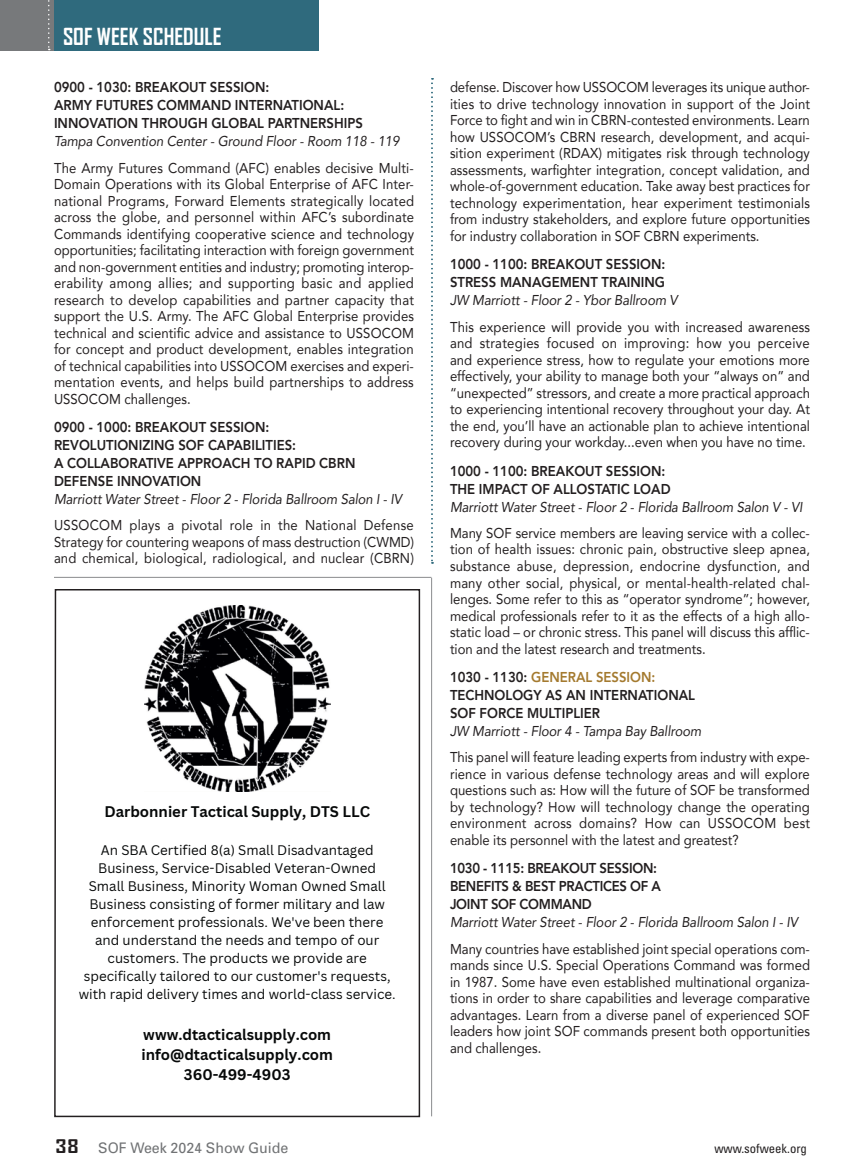
<style>
.page{position:relative;width:864px;height:1175px;background:#fff}
.page>*{position:absolute;margin:0;border:0;box-sizing:border-box;transform-origin:0 0}
.t1{font:700 22.5px "Agency FB";color:#fff}
.t2{font:700 18px "Agency FB";color:#231f20;scale:1.33 1}
.t3{font:700 15px/20.2px "Canva Sans";color:#070909;text-align:center}
.t4{font:14.55px "Univers";letter-spacing:-.005em;color:#717375}
.Agenda_Body{font:14.25px/16.5px "Avenir";color:#231f20;text-align:justify;scale:.92 1}
.Agenda_Subhead{font:800 14.25px/18px "Avenir";color:#231f20;scale:.92 1}
.Agenda_italic{font:italic 14.25px "Avenir";letter-spacing:-.005em;color:#231f20;scale:.92 1}
.Agenda_Subhead-2{font:800 14.25px/18px "Avenir";letter-spacing:-.02em;color:#231f20;scale:.92 1}
.t5{font:13.5px/18px "Canva Sans";color:#070909;text-align:center}
.t6{font:condensed 12.75px "Univers";color:#231f20}
.s1{color:#a47a2f}
</style>
<div class="page">
<div style="left:0;top:0;width:319px;height:51px;background:#2f6a7d"></div>
<div style="left:0;top:0;width:54px;height:51px;background:#77797b"></div>
<svg style="left:48px;top:0;width:2px;height:50px"></svg>
<svg style="left:431px;top:78px;width:2px;height:485px"></svg>
<hr style="left:54px;top:577px;width:377px;height:1px;background:#8a8c8e">
<hr style="left:431px;top:577px;width:1px;height:539px;background:#8a8c8e">
<svg style="left:54px;top:589px;width:367px;height:529px"></svg>
<h1 class="t1" style="left:63px;top:22px;width:160px">SOF WEEK SCHEDULE</h1>
<p class="Agenda_Subhead" style="left:54px;top:78px;width:337px">0900 - 1030: BREAKOUT SESSION:<br>ARMY FUTURES COMMAND INTERNATIONAL:<br>INNOVATION THROUGH GLOBAL PARTNERSHIPS</p>
<p class="Agenda_italic" style="left:54px;top:133px;width:377px">Tampa Convention Center - Ground Floor - Room 118 - 119</p>
<p class="Agenda_Body" style="left:54px;top:159px;width:393px">The Army Futures Command (AFC) enables decisive Multi-Domain Operations with its Global Enterprise of AFC Inter&shy;national Programs, Forward Elements strategically located across the globe, and personnel within AFC’s subordinate Commands identifying cooperative science and technology opportunities; facilitating interaction with foreign government and non-government entities and industry; promoting interop&shy;erability among allies; and supporting basic and applied research to develop capabilities and partner capacity that support the U.S. Army. The AFC Global Enterprise provides technical and scientific advice and assistance to USSOCOM for concept and product development, enables integration of technical capabilities into USSOCOM exercises and experi&shy;mentation events, and helps build partnerships to address USSOCOM challenges.</p>
<p class="Agenda_Subhead" style="left:54px;top:418px;width:329px">0900 - 1000: BREAKOUT SESSION:<br>REVOLUTIONIZING SOF CAPABILITIES:<br>A COLLABORATIVE APPROACH TO RAPID CBRN<br>DEFENSE INNOVATION</p>
<p class="Agenda_italic" style="left:54px;top:490px;width:380px">Marriott Water Street - Floor 2 - Florida Ballroom Salon I - IV</p>
<p class="Agenda_Body" style="left:54px;top:517px;width:393px">USSOCOM plays a pivotal role in the National Defense Strategy for countering weapons of mass destruction (CWMD) and chemical, biological, radiological, and nuclear (CBRN)</p>
<p class="t3" style="left:104px;top:801px;width:267px">Darbonnier Tactical Supply, DTS LLC</p>
<p class="t5" style="left:79px;top:841px;width:319px">An SBA Certified 8(a) Small Disadvantaged Business, Service-Disabled Veteran-Owned<br>Small Business, Minority Woman Owned Small Business consisting of former military and law enforcement professionals. We've been there and understand the needs and tempo of our customers. The products we provide are specifically tailored to our customer's requests, with rapid delivery times and world-class service.</p>
<p class="t3" style="left:141px;top:1024px;width:193px">www.dtacticalsupply.com info@dtacticalsupply.com<br>360-499-4903</p>
<p class="Agenda_Body" style="left:450px;top:79px;width:393px">defense. Discover how USSOCOM leverages its unique author&shy;ities to drive technology innovation in support of the Joint Force to fight and win in CBRN-contested environments. Learn how USSOCOM’s CBRN research, development, and acqui&shy;sition experiment (RDAX) mitigates risk through technology assessments, warfighter integration, concept validation, and whole-of-government education. Take away best practices for technology experimentation, hear experiment testimonials from industry stakeholders, and explore future opportunities for industry collaboration in SOF CBRN experiments.</p>
<p class="Agenda_Subhead" style="left:450px;top:255px;width:236px">1000 - 1100: BREAKOUT SESSION:<br>STRESS MANAGEMENT TRAINING</p>
<p class="Agenda_italic" style="left:450px;top:292px;width:249px">JW Marriott - Floor 2 - Ybor Ballroom V</p>
<p class="Agenda_Body" style="left:450px;top:318px;width:393px">This experience will provide you with increased awareness and strategies focused on improving: how you perceive and experience stress, how to regulate your emotions more effectively, your ability to manage both your “always on” and “unexpected” stressors, and create a more practical approach to experiencing intentional recovery throughout your day. At the end, you’ll have an actionable plan to achieve intentional recovery during your workday...even when you have no time.</p>
<p class="Agenda_Subhead" style="left:450px;top:462px;width:241px">1000 - 1100: BREAKOUT SESSION:<br>THE IMPACT OF ALLOSTATIC LOAD</p>
<p class="Agenda_italic" style="left:450px;top:498px;width:385px">Marriott Water Street - Floor 2 - Florida Ballroom Salon V - VI</p>
<p class="Agenda_Body" style="left:450px;top:524px;width:393px">Many SOF service members are leaving service with a collec&shy;tion of health issues: chronic pain, obstructive sleep apnea, substance abuse, depression, endocrine dysfunction, and many other social, physical, or mental-health-related chal&shy;lenges. Some refer to this as “operator syndrome”; however, medical professionals refer to it as the effects of a high allo&shy;static load – or chronic stress. This panel will discuss this afflic&shy;tion and the latest research and treatments.</p>
<p class="Agenda_Subhead" style="left:450px;top:668px;width:268px">1030 - 1130: <span class="s1">GENERAL SESSION:<br></span>TECHNOLOGY AS AN INTERNATIONAL<br>SOF FORCE MULTIPLIER</p>
<p class="Agenda_italic" style="left:450px;top:722px;width:275px">JW Marriott - Floor 4 - Tampa Bay Ballroom</p>
<p class="Agenda_Body" style="left:450px;top:748px;width:393px">This panel will feature leading experts from industry with expe&shy;rience in various defense technology areas and will explore questions such as: How will the future of SOF be transformed by technology? How will technology change the operating environment across domains? How can USSOCOM best enable its personnel with the latest and greatest?</p>
<p class="Agenda_Subhead-2" style="left:450px;top:859px;width:231px">1030 - 1115: BREAKOUT SESSION:<br>BENEFITS &amp; BEST PRACTICES OF A<br>JOINT SOF COMMAND</p>
<p class="Agenda_italic" style="left:450px;top:913px;width:380px">Marriott Water Street - Floor 2 - Florida Ballroom Salon I - IV</p>
<p class="Agenda_Body" style="left:450px;top:940px;width:393px">Many countries have established joint special operations com&shy;mands since U.S. Special Operations Command was formed in 1987. Some have even established multinational organiza&shy;tions in order to share capabilities and leverage comparative advantages. Learn from a diverse panel of experienced SOF leaders how joint SOF commands present both opportunities and challenges.</p>
<p class="t2" style="left:56px;top:1135px;width:19px">38</p>
<p class="t4" style="left:98px;top:1139px;width:192px">SOF Week 2024 Show Guide</p>
<p class="t6" style="left:714px;top:1140px;width:94px">www.sofweek.org</p>
</div>
